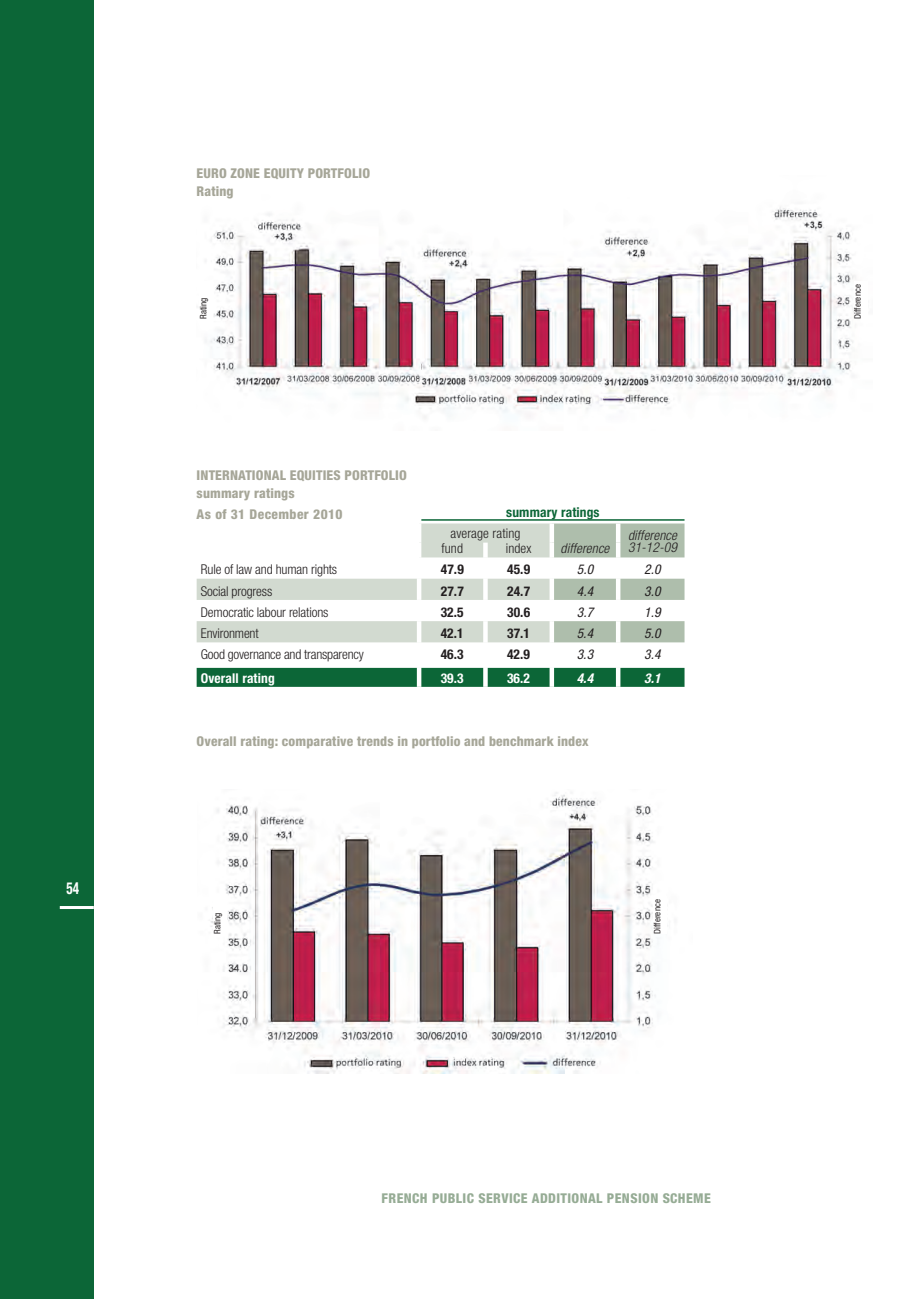
<style>
.page{position:relative;width:914px;height:1299px;background:#fff}
.page>*{position:absolute;margin:0;border:0;box-sizing:border-box;transform-origin:0 0}
.t1{font:700 condensed 16.5px "Helvetica Neue LT";color:#fff;scale:.8 1}
._0-ENCADRÉ{font:300 condensed 13.5px "Helvetica Neue LT";letter-spacing:-.01em;color:#231f20}
._0-TITRE_ENCADRÉ{font:800 condensed 13.5px "Helvetica Neue LT";letter-spacing:.01em;color:#a6a698}
._0-TXT{font:800 condensed 13.5px "Helvetica Neue LT";letter-spacing:.01em;color:#a6a698}
.t2{font:800 condensed 13.5px "Helvetica Neue LT";letter-spacing:.03em;color:#96ac95}
._0-ENCADRÉ-2{font:700 condensed 13.5px "Helvetica Neue LT";letter-spacing:.01em;color:#231f20}
._0-ENCADRÉ-3{font:italic condensed 13.5px "Helvetica Neue LT";color:#231f20}
._0-ENCADRÉ-4{font:italic 300 condensed 13.5px "Helvetica Neue LT";letter-spacing:.01em;color:#231f20}
._0-ENCADRÉ-5{font:700 condensed 13.5px "Helvetica Neue LT";letter-spacing:.01em;color:#fff}
._0-TITRE_ENCADRÉ-2{font:800 condensed 13.5px "Helvetica Neue LT";letter-spacing:.03em;color:#a6a698}
._0-ENCADRÉ-6{font:700 condensed 13.5px "Helvetica Neue LT";letter-spacing:.01em;color:#0c6637}
._0-ENCADRÉ-7{font:300 condensed 13.5px "Helvetica Neue LT";letter-spacing:.01em;color:#231f20}
._0-ENCADRÉ-8{font:italic 700 condensed 13.5px "Helvetica Neue LT";color:#fff}
._0-TXT-2{font:condensed 9px "Helvetica Neue LT";letter-spacing:.01em;color:#231f20}
</style>
<div class="page">
<div style="left:0;top:0;width:94px;height:1299px;background:#0c6637"></div>
<hr style="left:60px;top:906px;width:34px;height:3px;background:#fff">
<svg style="left:197px;top:523px;width:487px;height:119px"></svg>
<div style="left:197px;top:668px;width:487px;height:19px;background:#0c6637"></div>
<hr style="left:417px;top:523px;width:4px;height:20px;background:#fff">
<div style="left:549px;top:523px;width:5px;height:20px;background:#fff"></div>
<hr style="left:616px;top:523px;width:4px;height:20px;background:#fff">
<hr style="left:417px;top:543px;width:4px;height:14px;background:#fff">
<div style="left:483px;top:543px;width:5px;height:14px;background:#fff"></div>
<div style="left:549px;top:543px;width:5px;height:14px;background:#fff"></div>
<hr style="left:616px;top:543px;width:4px;height:14px;background:#fff">
<hr style="left:417px;top:557px;width:4px;height:22px;background:#fff">
<div style="left:483px;top:557px;width:5px;height:22px;background:#fff"></div>
<div style="left:549px;top:557px;width:5px;height:22px;background:#fff"></div>
<hr style="left:616px;top:557px;width:4px;height:22px;background:#fff">
<hr style="left:417px;top:579px;width:4px;height:21px;background:#fff">
<div style="left:483px;top:579px;width:5px;height:21px;background:#fff"></div>
<div style="left:549px;top:579px;width:5px;height:21px;background:#fff"></div>
<hr style="left:616px;top:579px;width:4px;height:21px;background:#fff">
<hr style="left:417px;top:600px;width:4px;height:21px;background:#fff">
<div style="left:483px;top:600px;width:5px;height:21px;background:#fff"></div>
<div style="left:549px;top:600px;width:5px;height:21px;background:#fff"></div>
<hr style="left:616px;top:600px;width:4px;height:21px;background:#fff">
<hr style="left:417px;top:621px;width:4px;height:21px;background:#fff">
<div style="left:483px;top:621px;width:5px;height:21px;background:#fff"></div>
<div style="left:549px;top:621px;width:5px;height:21px;background:#fff"></div>
<hr style="left:616px;top:621px;width:4px;height:21px;background:#fff">
<hr style="left:417px;top:668px;width:4px;height:19px;background:#fff">
<div style="left:483px;top:668px;width:5px;height:19px;background:#fff"></div>
<div style="left:549px;top:668px;width:5px;height:19px;background:#fff"></div>
<hr style="left:616px;top:668px;width:4px;height:19px;background:#fff">
<hr style="left:421px;top:519px;width:263px;height:2px;background:#0c6637">
<img style="left:205px;top:207px;width:651px;height:211px">
<img style="left:210px;top:792px;width:458px;height:281px">
<div style="left:199px;top:281px;width:14px;height:38px;background:#fff"></div>
<div style="left:854px;top:281px;width:13px;height:38px;background:#fff"></div>
<div style="left:653px;top:896px;width:14px;height:38px;background:#fff"></div>
<div style="left:213px;top:896px;width:14px;height:38px;background:#fff"></div>
<p class="t1" style="left:66px;top:878px;width:18px">54</p>
<p class="_0-TITRE_ENCADRÉ" style="left:197px;top:165px;width:175px">EURO ZONE EQUITY PORTFOLIO</p>
<p class="_0-TITRE_ENCADRÉ" style="left:197px;top:183px;width:38px">Rating</p>
<p class="_0-TXT-2" style="left:198px;top:319px;width:23px;rotate:-90deg">Rating</p>
<p class="_0-TITRE_ENCADRÉ" style="left:197px;top:467px;width:212px">INTERNATIONAL EQUITIES PORTFOLIO</p>
<p class="_0-TITRE_ENCADRÉ" style="left:197px;top:485px;width:99px">summary ratings</p>
<p class="_0-TITRE_ENCADRÉ-2" style="left:197px;top:506px;width:147px">As of 31 December 2010</p>
<p class="_0-ENCADRÉ-6" style="left:506px;top:504px;width:95px">summary ratings</p>
<p class="_0-ENCADRÉ-7" style="left:450px;top:526px;width:72px">average rating</p>
<p class="_0-ENCADRÉ-4" style="left:628px;top:527px;width:50px">difference</p>
<p class="_0-ENCADRÉ" style="left:441px;top:541px;width:23px">fund</p>
<p class="_0-ENCADRÉ" style="left:506px;top:541px;width:27px">index</p>
<p class="_0-ENCADRÉ-4" style="left:560px;top:541px;width:50px">difference</p>
<p class="_0-ENCADRÉ-4" style="left:628px;top:539px;width:50px">31-12-09</p>
<p class="_0-ENCADRÉ" style="left:201px;top:562px;width:138px">Rule of law and human rights</p>
<p class="_0-ENCADRÉ-2" style="left:441px;top:561px;width:25px">47.9</p>
<p class="_0-ENCADRÉ-2" style="left:507px;top:561px;width:25px">45.9</p>
<p class="_0-ENCADRÉ-3" style="left:577px;top:562px;width:18px">5.0</p>
<p class="_0-ENCADRÉ-3" style="left:644px;top:562px;width:18px">2.0</p>
<p class="_0-ENCADRÉ" style="left:201px;top:583px;width:73px">Social progress</p>
<p class="_0-ENCADRÉ-2" style="left:441px;top:583px;width:25px">27.7</p>
<p class="_0-ENCADRÉ-2" style="left:507px;top:583px;width:25px">24.7</p>
<p class="_0-ENCADRÉ-3" style="left:577px;top:583px;width:18px">4.4</p>
<p class="_0-ENCADRÉ-3" style="left:644px;top:583px;width:18px">3.0</p>
<p class="_0-ENCADRÉ" style="left:201px;top:604px;width:129px">Democratic labour relations</p>
<p class="_0-ENCADRÉ-2" style="left:441px;top:604px;width:25px">32.5</p>
<p class="_0-ENCADRÉ-2" style="left:507px;top:604px;width:25px">30.6</p>
<p class="_0-ENCADRÉ-3" style="left:577px;top:604px;width:18px">3.7</p>
<p class="_0-ENCADRÉ-3" style="left:644px;top:604px;width:18px">1.9</p>
<p class="_0-ENCADRÉ" style="left:201px;top:625px;width:59px">Environment</p>
<p class="_0-ENCADRÉ-2" style="left:441px;top:625px;width:25px">42.1</p>
<p class="_0-ENCADRÉ-2" style="left:507px;top:625px;width:25px">37.1</p>
<p class="_0-ENCADRÉ-3" style="left:576px;top:625px;width:18px">5.4</p>
<p class="_0-ENCADRÉ-3" style="left:644px;top:625px;width:18px">5.0</p>
<p class="_0-ENCADRÉ" style="left:201px;top:647px;width:164px">Good governance and transparency</p>
<p class="_0-ENCADRÉ-2" style="left:441px;top:646px;width:25px">46.3</p>
<p class="_0-ENCADRÉ-2" style="left:507px;top:646px;width:25px">42.9</p>
<p class="_0-ENCADRÉ-3" style="left:576px;top:647px;width:18px">3.3</p>
<p class="_0-ENCADRÉ-3" style="left:644px;top:647px;width:18px">3.4</p>
<p class="_0-ENCADRÉ-5" style="left:201px;top:669px;width:75px">Overall rating</p>
<p class="_0-ENCADRÉ-5" style="left:441px;top:669px;width:25px">39.3</p>
<p class="_0-ENCADRÉ-5" style="left:507px;top:669px;width:25px">36.2</p>
<p class="_0-ENCADRÉ-8" style="left:576px;top:669px;width:18px">4.4</p>
<p class="_0-ENCADRÉ-8" style="left:644px;top:669px;width:18px">3.1</p>
<p class="_0-TXT" style="left:197px;top:733px;width:393px">Overall rating: comparative trends in portfolio and benchmark index</p>
<p class="_0-TXT-2" style="left:212px;top:934px;width:23px;rotate:-90deg">Rating</p>
<p class="_0-TXT-2" style="left:652px;top:934px;width:36px;rotate:-90deg">Difference</p>
<p class="t2" style="left:381px;top:1190px;width:331px">FRENCH PUBLIC SERVICE ADDITIONAL PENSION SCHEME</p>
<p class="_0-TXT-2" style="left:852px;top:319px;width:36px;rotate:-90deg">Difference</p>
</div>
